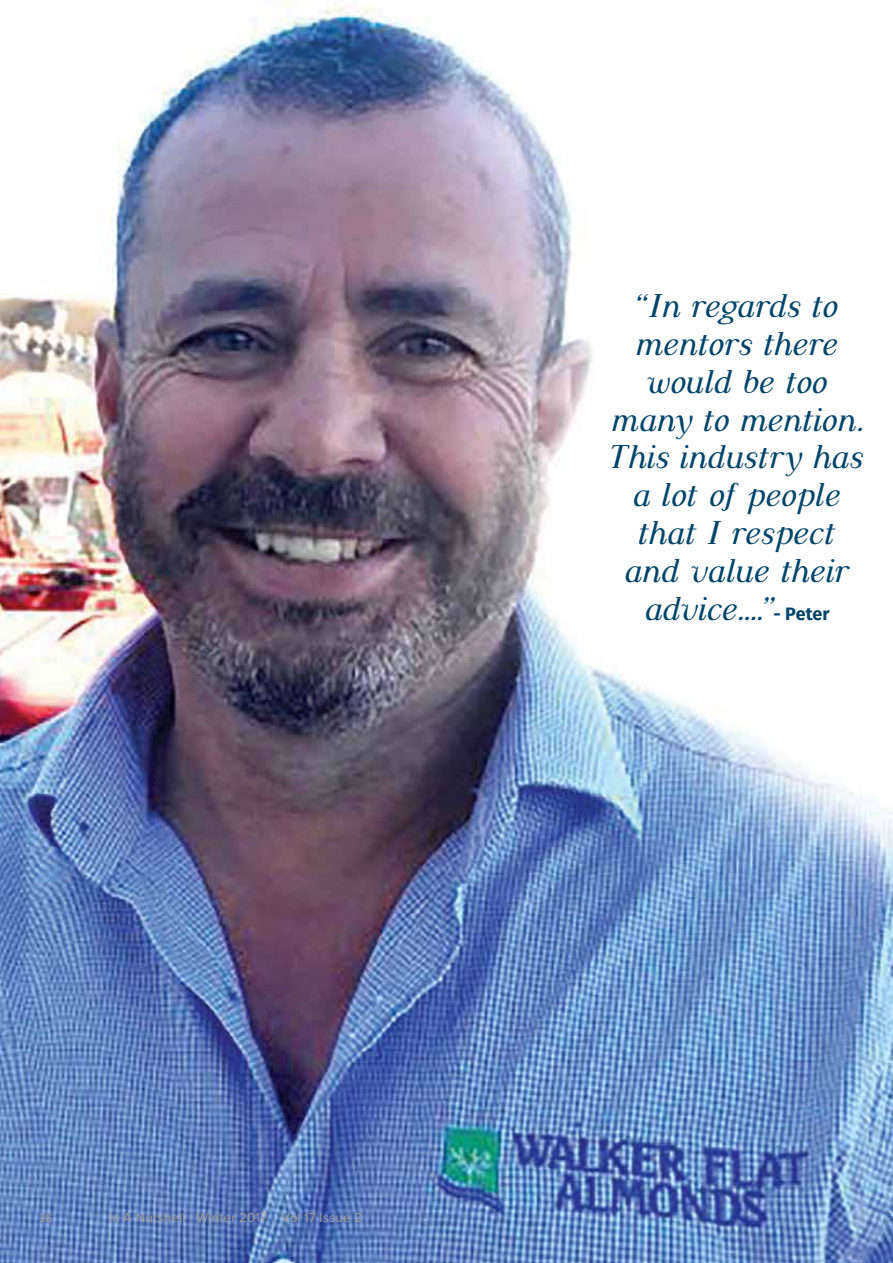
<style>
.page{position:relative;width:893px;height:1263px;background:#fff}
.page>*{position:absolute;margin:0;border:0;box-sizing:border-box;transform-origin:0 0}
.t1{font:italic 31.95px/38px "Dustismo Roman";letter-spacing:-.01em;color:#00446a;text-align:center}
.t2{font:13.5px "Proxima Nova";letter-spacing:.015em;color:#a19d96}
.t3{font:12px "Flama";color:#a19d96}
.s1{font-family:"Fira Sans";font-weight:700;font-style:normal;font-size:18px}
</style>
<div class="page">
<img style="left:0;top:0;width:893px;height:1263px">
<p class="t3" style="left:39px;top:1210px;width:15px">16</p>
<p class="t2" style="left:109px;top:1211px;width:255px">In A Nutshell - Winter 2017 Vol 17 Issue 2</p>
<p class="t1" style="left:611px;top:285px;width:255px">“In regards to mentors there would be too many to mention.<br>This industry has a lot of people that I respect and value their advice....”<span class="s1">- Peter</span></p>
</div>
